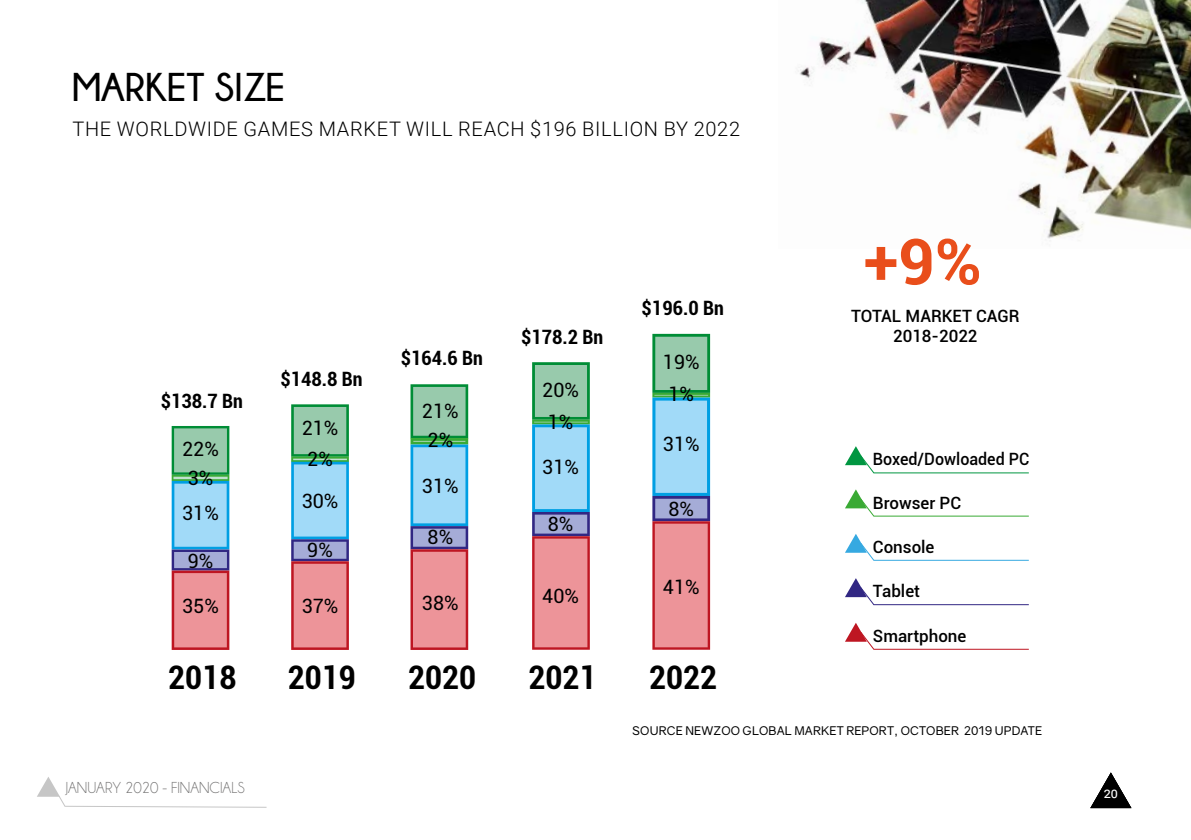
<style>
.page{position:relative;width:1191px;height:840px;background:#fff}
.page>*{position:absolute;margin:0;border:0;box-sizing:border-box;transform-origin:0 0}
.t1{font:700 63.4px "Roboto";color:#e94e1b}
.t2{font:700 40px "Champagne&Limousines";color:#000}
.t3{font:700 condensed 32.4px "Roboto";color:#000}
.t4{font:300 20px "Roboto";letter-spacing:.035em;color:#000}
.t5{font:19.8px/34.8px "Roboto";color:#000}
.t6{font:700 condensed 19.8px "Roboto";color:#000}
.t7{font:500 17px/20.4px "Roboto";color:#000;text-align:center}
.t8{font:500 17px "Roboto";color:#000;scale:.95 1}
.t9{font:16px "Champagne&Limousines";color:#706f6f}
.t10{font:14.6px "Roboto";color:#fff;scale:.96 1}
.t11{font:12px "Gravity";letter-spacing:.01em;color:#000}
</style>
<div class="page">
<img style="left:798px;top:0;width:393px;height:241px">
<svg style="left:1091px;top:772px;width:40px;height:35px"></svg>
<svg style="left:37px;top:777px;width:229px;height:30px"></svg>
<svg style="left:172px;top:426px;width:57px;height:223px;background:#a8acb3"></svg>
<svg style="left:291px;top:404px;width:58px;height:245px;background:#a7aab2"></svg>
<svg style="left:410px;top:384px;width:58px;height:265px;background:#a9aab2"></svg>
<svg style="left:845px;top:446px;width:184px;height:27px"></svg>
<svg style="left:845px;top:489px;width:184px;height:27px"></svg>
<svg style="left:845px;top:534px;width:184px;height:26px"></svg>
<svg style="left:845px;top:578px;width:184px;height:27px"></svg>
<svg style="left:845px;top:623px;width:184px;height:26px"></svg>
<svg style="left:532px;top:362px;width:58px;height:287px;background:#aaa9b1"></svg>
<svg style="left:652px;top:333px;width:58px;height:316px;background:#adaab3"></svg>
<h2 class="t2" style="left:72px;top:65px;width:215px">MARKET SIZE</h2>
<p class="t4" style="left:72px;top:115px;width:669px">THE WORLDWIDE GAMES MARKET WILL REACH $196 BILLION BY 2022</p>
<p class="t6" style="left:161px;top:386px;width:84px">$138.7 Bn</p>
<p class="t5" style="left:182px;top:430px;width:38px">22%</p>
<p class="t5" style="left:182px;top:459px;width:38px">3%<br>31%</p>
<p class="t5" style="left:188px;top:542px;width:27px">9%</p>
<p class="t5" style="left:182px;top:587px;width:38px">35%</p>
<p class="t6" style="left:280px;top:365px;width:84px">$148.8 Bn</p>
<p class="t5" style="left:302px;top:409px;width:38px">21%</p>
<p class="t5" style="left:302px;top:437px;width:38px;line-height:42px">2%<br>30%</p>
<p class="t5" style="left:307px;top:531px;width:27px">9%</p>
<p class="t5" style="left:302px;top:587px;width:38px">37%</p>
<p class="t6" style="left:401px;top:344px;width:84px">$164.6 Bn</p>
<p class="t5" style="left:422px;top:392px;width:38px">21%</p>
<p class="t5" style="left:427px;top:422px;width:27px">2%</p>
<p class="t5" style="left:422px;top:467px;width:38px">31%</p>
<p class="t5" style="left:427px;top:519px;width:27px">8%</p>
<p class="t5" style="left:422px;top:584px;width:38px">38%</p>
<p class="t6" style="left:521px;top:323px;width:84px">$178.2 Bn</p>
<p class="t5" style="left:542px;top:372px;width:38px">20%</p>
<p class="t5" style="left:548px;top:403px;width:27px">1%</p>
<p class="t5" style="left:542px;top:448px;width:38px">31%</p>
<p class="t5" style="left:548px;top:505px;width:27px">8%</p>
<p class="t5" style="left:542px;top:577px;width:38px">40%</p>
<p class="t6" style="left:641px;top:294px;width:84px">$196.0 Bn</p>
<p class="t5" style="left:663px;top:343px;width:38px">19%</p>
<p class="t5" style="left:668px;top:376px;width:27px">1%</p>
<p class="t5" style="left:663px;top:425px;width:38px">31%</p>
<p class="t5" style="left:668px;top:490px;width:27px">8%</p>
<p class="t5" style="left:663px;top:568px;width:38px">41%</p>
<h3 class="t3" style="left:168px;top:654px;width:70px">2018</h3>
<h3 class="t3" style="left:288px;top:654px;width:70px">2019</h3>
<h3 class="t3" style="left:408px;top:654px;width:70px">2020</h3>
<h3 class="t3" style="left:528px;top:654px;width:70px">2021</h3>
<h3 class="t3" style="left:649px;top:654px;width:70px">2022</h3>
<h1 class="t1" style="left:863px;top:217px;width:119px">+9%</h1>
<p class="t7" style="left:851px;top:305px;width:170px">TOTAL MARKET CAGR<br>2018-2022</p>
<p class="t8" style="left:873px;top:447px;width:166px">Boxed/Dowloaded PC</p>
<p class="t7" style="left:873px;top:491px;width:90px">Browser PC</p>
<p class="t7" style="left:873px;top:535px;width:63px">Console</p>
<p class="t7" style="left:873px;top:580px;width:49px">Tablet</p>
<p class="t7" style="left:873px;top:624px;width:95px">Smartphone</p>
<p class="t9" style="left:66px;top:779px;width:180px">JANUARY 2020 - FINANCIALS</p>
<p class="t11" style="left:632px;top:722px;width:411px">SOURCE NEWZOO GLOBAL MARKET REPORT, OCTOBER 2019 UPDATE</p>
<p class="t10" style="left:1103px;top:782px;width:16px">20</p>
</div>
